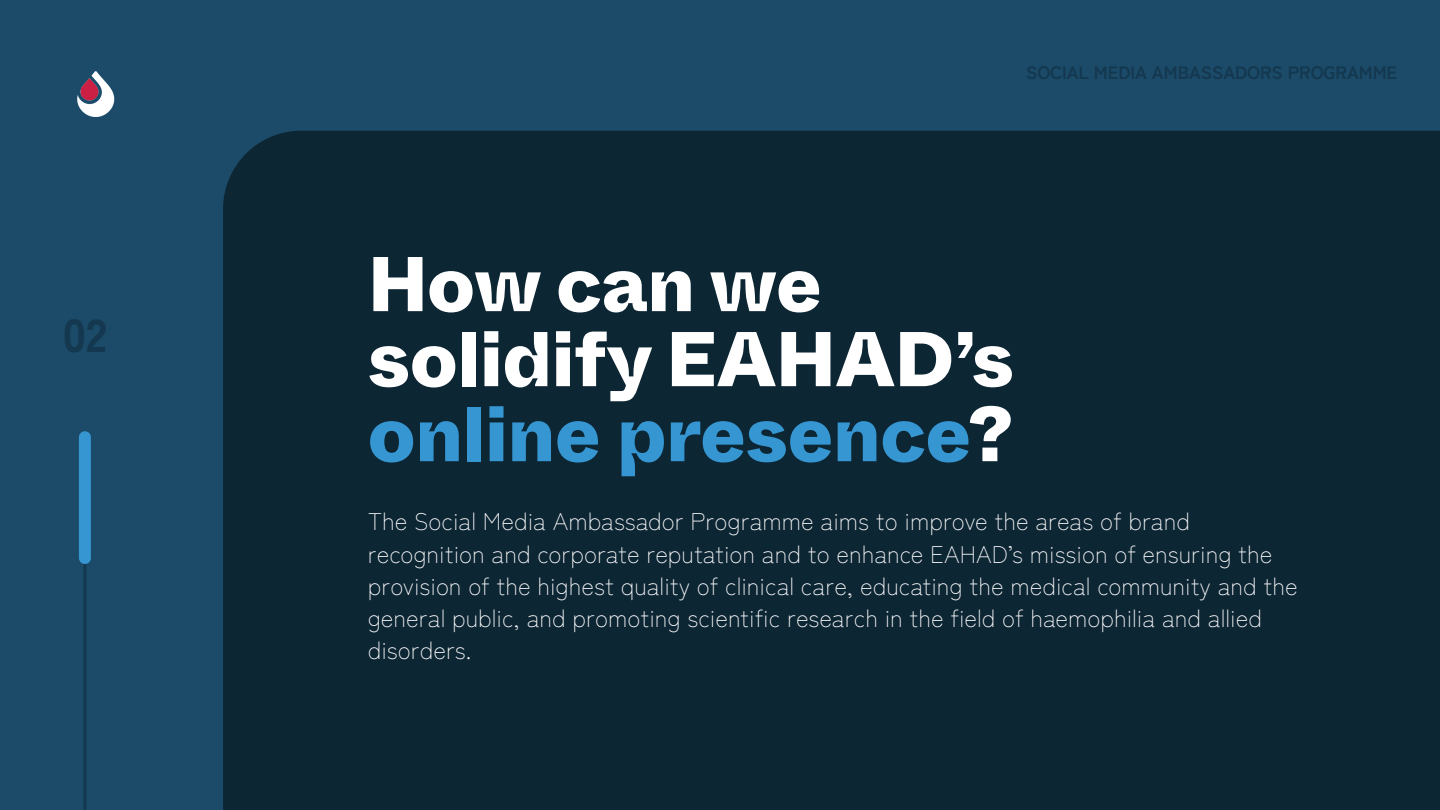
<style>
.page{position:relative;width:1440px;height:810px;background:#1b4b69}
.page>*{position:absolute;margin:0;border:0;box-sizing:border-box;transform-origin:0 0}
.t1{font:800 77.32px/75px "Whyte Inktrap";color:#fff}
.t2{font:900 46.35px "Zen Kaku Gothic New";color:#14384f}
.t3{font:300 24px/32.2px "Zen Kaku Gothic New";color:#fff}
.t4{font:700 18px "Zen Kaku Gothic New";color:#14384f}
.s1{color:#3596d2}
</style>
<div class="page">
<img style="left:77px;top:71px;width:38px;height:46px">
<div style="left:223px;top:131px;width:1217px;height:679px;background:#0d2634"></div>
<hr style="left:83px;top:486px;width:3px;height:324px;background:#14384f">
<div style="left:79px;top:431px;width:12px;height:133px;background:#3596d2;border-radius:6px"></div>
<h2 class="t2" style="left:63px;top:305px;width:46px">02</h2>
<p class="t4" style="left:1026px;top:61px;width:373px">SOCIAL MEDIA AMBASSADORS PROGRAMME</p>
<h1 class="t1" style="left:368px;top:243px;width:648px">How can we solidify EAHAD’s <span class="s1">online presence</span>?</h1>
<p class="t3" style="left:368px;top:506px;width:932px">The Social Media Ambassador Programme aims to improve the areas of brand recognition and corporate reputation and to enhance EAHAD’s mission of ensuring the provision of the highest quality of clinical care, educating the medical community and the general public, and promoting scientific research in the field of haemophilia and allied disorders.</p>
</div>
